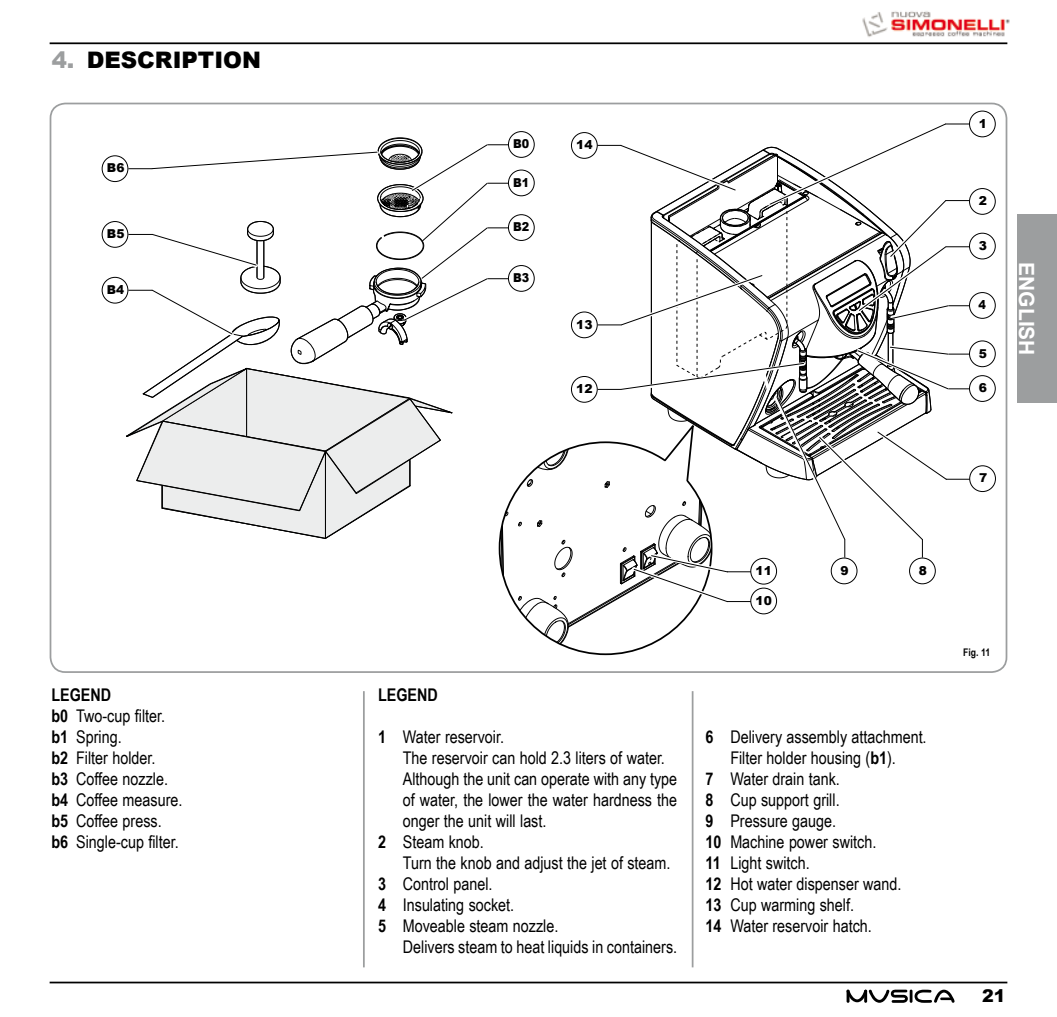
<style>
.page{position:relative;width:1057px;height:1017px;background:#fff}
.page>*{position:absolute;margin:0;border:0;box-sizing:border-box;transform-origin:0 0}
.t1{font:900 22.75px "Arial";color:#000}
.t2{font:700 21px "Arial";color:#fff}
.t3{font:17.5px/21px "Arial Narrow";color:#000}
.t4{font:700 17.5px "Arial Narrow";color:#000}
.t5{font:900 17.5px "Arial";color:#000}
.t6{font:900 12.25px "Arial";color:#000}
.t7{font:900 12.25px "Arial";color:#000;scale:.91 1}
.t8{font:700 10.5px "Arial Narrow";color:#000}
.s1{color:#9c9e9f}
.s2{font-weight:700}
</style>
<div class="page">
<div style="left:1017px;top:215px;width:40px;height:188px;background:#9c9e9f"></div>
<hr style="left:50px;top:42px;width:957px;height:2px;background:#000">
<hr style="left:50px;top:982px;width:957px;height:1px;background:#000">
<svg style="left:846px;top:989px;width:108px;height:14px"></svg>
<img style="left:862px;top:11px;width:148px;height:26px">
<hr style="left:363px;top:691px;width:2px;height:276px;background:#9c9e9f">
<hr style="left:691px;top:691px;width:2px;height:276px;background:#9c9e9f">
<div style="left:969px;top:188px;width:26px;height:27px;border:1px solid #000;border-radius:50%"></div>
<div style="left:969px;top:111px;width:26px;height:26px;border:1px solid #000;border-radius:50%"></div>
<div style="left:969px;top:465px;width:27px;height:27px;border:1px solid #000;border-radius:50%"></div>
<div style="left:969px;top:233px;width:26px;height:26px;border:1px solid #000;border-radius:50%"></div>
<div style="left:969px;top:292px;width:26px;height:27px;border:1px solid #000;border-radius:50%"></div>
<div style="left:969px;top:340px;width:26px;height:27px;border:1px solid #000;border-radius:50%"></div>
<div style="left:969px;top:375px;width:26px;height:27px;border:1px solid #000;border-radius:50%"></div>
<div style="left:102px;top:155px;width:26px;height:27px;border:1px solid #000;border-radius:50%"></div>
<div style="left:102px;top:221px;width:26px;height:27px;border:1px solid #000;border-radius:50%"></div>
<div style="left:102px;top:277px;width:26px;height:27px;border:1px solid #000;border-radius:50%"></div>
<svg style="left:125px;top:119px;width:861px;height:535px"></svg>
<h1 class="t1" style="left:52px;top:43px;width:211px"><span class="s1">4.</span> DESCRIPTION</h1>
<p class="t6" style="left:107px;top:159px;width:19px">B6</p>
<p class="t6" style="left:107px;top:225px;width:19px">B5</p>
<p class="t6" style="left:107px;top:281px;width:19px">B4</p>
<p class="t3" style="left:51px;top:684px;width:133px"><span class="s2">LEGEND<br>b0</span> Two-cup filter. <span class="s2">b1</span> Spring.<br><span class="s2">b2</span> Filter holder.<br><span class="s2">b3</span> Coffee nozzle. <span class="s2">b4</span> Coffee measure. <span class="s2">b5</span> Coffee press. <span class="s2">b6</span> Single-cup filter.</p>
<p class="t7" style="left:513px;top:135px;width:19px">B0</p>
<p class="t7" style="left:513px;top:173px;width:19px">B1</p>
<p class="t7" style="left:513px;top:218px;width:19px">B2</p>
<p class="t7" style="left:513px;top:269px;width:19px">B3</p>
<p class="t6" style="left:576px;top:136px;width:18px">14</p>
<p class="t6" style="left:576px;top:315px;width:18px">13</p>
<p class="t6" style="left:576px;top:380px;width:18px">12</p>
<p class="t6" style="left:755px;top:562px;width:18px">11</p>
<p class="t6" style="left:755px;top:591px;width:18px">10</p>
<p class="t6" style="left:840px;top:561px;width:10px">9</p>
<p class="t6" style="left:919px;top:561px;width:10px">8</p>
<p class="t4" style="left:378px;top:682px;width:61px">LEGEND</p>
<p class="t3" style="left:378px;top:726px;width:127px"><span class="s2">1</span> Water reservoir.</p>
<p class="t3" style="left:403px;top:747px;width:264px">The reservoir can hold 2.3 liters of water.</p>
<p class="t3" style="left:403px;top:768px;width:276px">Although the unit can operate with any type</p>
<p class="t3" style="left:403px;top:789px;width:276px">of water, the lower the water hardness the</p>
<p class="t3" style="left:403px;top:810px;width:145px">onger the unit will last.</p>
<p class="t3" style="left:378px;top:831px;width:107px"><span class="s2">2</span> Steam knob.</p>
<p class="t3" style="left:403px;top:852px;width:269px">Turn the knob and adjust the jet of steam.</p>
<p class="t3" style="left:378px;top:873px;width:116px"><span class="s2">3</span> Control panel.</p>
<p class="t3" style="left:378px;top:894px;width:138px"><span class="s2">4</span> Insulating socket.</p>
<p class="t3" style="left:378px;top:915px;width:182px"><span class="s2">5</span> Moveable steam nozzle.</p>
<p class="t3" style="left:403px;top:936px;width:276px">Delivers steam to heat liquids in containers.</p>
<p class="t3" style="left:705px;top:726px;width:223px"><span class="s2">6</span> Delivery assembly attachment.</p>
<p class="t3" style="left:730px;top:747px;width:167px">Filter holder housing (<span class="s2">b1</span>).</p>
<p class="t3" style="left:705px;top:768px;width:136px"><span class="s2">7</span> Water drain tank.</p>
<p class="t3" style="left:705px;top:789px;width:136px"><span class="s2">8</span> Cup support grill.</p>
<p class="t3" style="left:705px;top:810px;width:132px"><span class="s2">9</span> Pressure gauge.</p>
<p class="t3" style="left:705px;top:831px;width:172px"><span class="s2">10</span> Machine power switch.</p>
<p class="t3" style="left:705px;top:852px;width:106px"><span class="s2">11</span> Light switch.</p>
<p class="t3" style="left:705px;top:873px;width:197px"><span class="s2">12</span> Hot water dispenser wand.</p>
<p class="t3" style="left:705px;top:894px;width:150px"><span class="s2">13</span> Cup warming shelf.</p>
<p class="t3" style="left:705px;top:915px;width:168px"><span class="s2">14</span> Water reservoir hatch.</p>
<p class="t6" style="left:978px;top:114px;width:10px">1</p>
<p class="t6" style="left:978px;top:192px;width:10px">2</p>
<p class="t6" style="left:978px;top:237px;width:10px">3</p>
<p class="t7" style="left:978px;top:296px;width:10px">4</p>
<p class="t6" style="left:978px;top:344px;width:10px">5</p>
<p class="t6" style="left:978px;top:379px;width:10px">6</p>
<p class="t2" style="left:1040px;top:262px;width:95px;rotate:90deg">ENGLISH</p>
<p class="t6" style="left:979px;top:469px;width:10px">7</p>
<p class="t8" style="left:963px;top:645px;width:29px">Fig. 11</p>
<p class="t5" style="left:982px;top:983px;width:25px">21</p>
</div>
